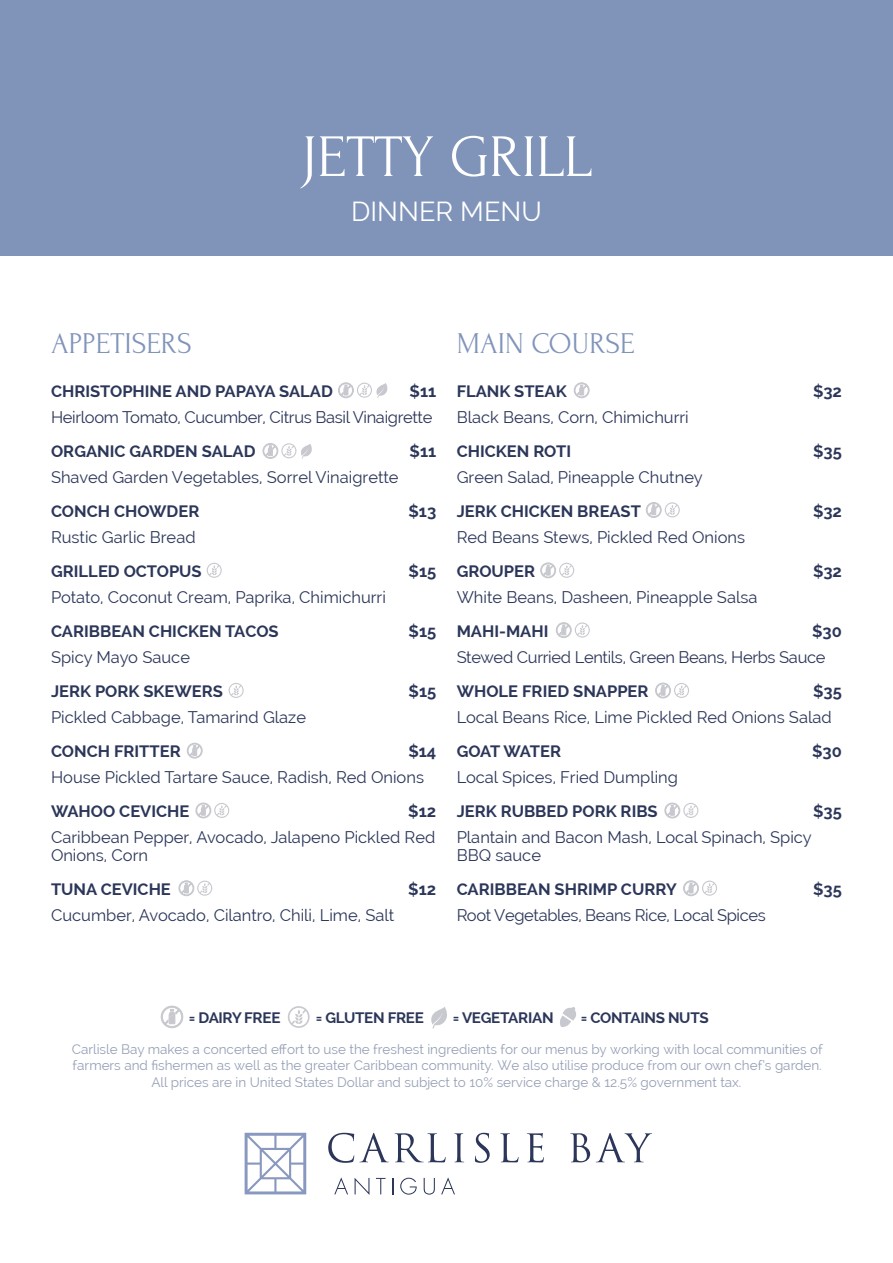
<style>
.page{position:relative;width:893px;height:1263px;background:#fff}
.page>*{position:absolute;margin:0;border:0;box-sizing:border-box;transform-origin:0 0}
.t1{font:60px "Forum";color:#fff}
.Column_Header{font:30px "Forum";color:#8094ba}
.t2{font:27px "Raleway";color:#fff}
.DESCRIPTOR{font:16.5px/18px "Raleway";color:#2b3659}
.DISH_TITLE{font:700 16.5px "Raleway";color:#2b3659}
.DESCRIPTOR-2{font:16.5px "Raleway";letter-spacing:-.02em;color:#2b3659}
.DISH_TITLE-2{font:700 16.5px "Raleway";letter-spacing:-.025em;color:#2b3659}
.t3{font:700 15.15px "Raleway";letter-spacing:-.02em;color:#2b3659}
.t4{font:13.5px/16.2px "Raleway";color:#96a0b5;text-align:center}
</style>
<div class="page">
<div style="left:0;top:0;width:893px;height:255px;background:#8094ba"></div>
<svg style="left:245px;top:1133px;width:61px;height:61px"></svg>
<svg style="left:328px;top:1133px;width:61px;height:30px"></svg>
<svg style="left:395px;top:1133px;width:51px;height:29px"></svg>
<svg style="left:454px;top:1133px;width:10px;height:29px"></svg>
<svg style="left:475px;top:1133px;width:15px;height:30px"></svg>
<svg style="left:500px;top:1133px;width:18px;height:29px"></svg>
<svg style="left:527px;top:1133px;width:17px;height:29px"></svg>
<svg style="left:570px;top:1133px;width:20px;height:29px"></svg>
<svg style="left:596px;top:1133px;width:56px;height:29px"></svg>
<svg style="left:334px;top:1177px;width:14px;height:17px"></svg>
<svg style="left:355px;top:1178px;width:14px;height:17px"></svg>
<svg style="left:376px;top:1178px;width:10px;height:16px"></svg>
<svg style="left:392px;top:1178px;width:1px;height:16px"></svg>
<svg style="left:400px;top:1178px;width:17px;height:16px"></svg>
<svg style="left:424px;top:1178px;width:11px;height:16px"></svg>
<svg style="left:441px;top:1177px;width:14px;height:17px"></svg>
<svg style="left:574px;top:382px;width:15px;height:16px"></svg>
<svg style="left:187px;top:743px;width:15px;height:15px"></svg>
<svg style="left:207px;top:563px;width:15px;height:15px"></svg>
<svg style="left:229px;top:683px;width:15px;height:15px"></svg>
<svg style="left:196px;top:803px;width:33px;height:15px"></svg>
<svg style="left:179px;top:880px;width:33px;height:16px"></svg>
<svg style="left:646px;top:502px;width:34px;height:16px"></svg>
<svg style="left:540px;top:563px;width:34px;height:15px"></svg>
<svg style="left:556px;top:622px;width:34px;height:16px"></svg>
<svg style="left:655px;top:683px;width:34px;height:15px"></svg>
<svg style="left:665px;top:803px;width:33px;height:15px"></svg>
<svg style="left:683px;top:880px;width:34px;height:16px"></svg>
<svg style="left:338px;top:382px;width:50px;height:16px"></svg>
<svg style="left:263px;top:443px;width:49px;height:16px"></svg>
<svg style="left:161px;top:1006px;width:22px;height:22px"></svg>
<svg style="left:288px;top:1006px;width:22px;height:22px"></svg>
<svg style="left:431px;top:1007px;width:16px;height:22px"></svg>
<svg style="left:560px;top:1007px;width:16px;height:20px"></svg>
<p class="t1" style="left:301px;top:125px;width:293px">JETTY GRILL</p>
<p class="t2" style="left:351px;top:196px;width:192px">DINNER MENU</p>
<p class="Column_Header" style="left:51px;top:327px;width:142px">APPETISERS</p>
<p class="Column_Header" style="left:457px;top:327px;width:180px">MAIN COURSE</p>
<p class="DISH_TITLE" style="left:51px;top:381px;width:283px">CHRISTOPHINE AND PAPAYA SALAD</p>
<p class="DISH_TITLE" style="left:410px;top:381px;width:28px">$11</p>
<p class="DESCRIPTOR-2" style="left:51px;top:408px;width:383px">Heirloom Tomato, Cucumber, Citrus Basil Vinaigrette</p>
<p class="DISH_TITLE" style="left:51px;top:441px;width:206px">ORGANIC GARDEN SALAD</p>
<p class="DISH_TITLE" style="left:410px;top:441px;width:28px">$11</p>
<p class="DESCRIPTOR" style="left:51px;top:468px;width:349px">Shaved Garden Vegetables, Sorrel Vinaigrette</p>
<p class="DISH_TITLE" style="left:51px;top:501px;width:150px">CONCH CHOWDER</p>
<p class="DISH_TITLE" style="left:408px;top:501px;width:29px">$13</p>
<p class="DESCRIPTOR" style="left:51px;top:528px;width:146px">Rustic Garlic Bread</p>
<p class="DISH_TITLE" style="left:51px;top:561px;width:152px">GRILLED OCTOPUS</p>
<p class="DISH_TITLE" style="left:409px;top:561px;width:29px">$15</p>
<p class="DESCRIPTOR" style="left:51px;top:588px;width:336px">Potato, Coconut Cream, Paprika, Chimichurri</p>
<p class="DISH_TITLE" style="left:51px;top:621px;width:229px">CARIBBEAN CHICKEN TACOS</p>
<p class="DISH_TITLE" style="left:409px;top:621px;width:29px">$15</p>
<p class="DESCRIPTOR" style="left:51px;top:648px;width:140px">Spicy Mayo Sauce</p>
<p class="DISH_TITLE" style="left:51px;top:681px;width:174px">JERK PORK SKEWERS</p>
<p class="DISH_TITLE" style="left:409px;top:681px;width:29px">$15</p>
<p class="DESCRIPTOR" style="left:51px;top:708px;width:256px">Pickled Cabbage, Tamarind Glaze</p>
<p class="DISH_TITLE" style="left:51px;top:741px;width:131px">CONCH FRITTER</p>
<p class="DISH_TITLE" style="left:408px;top:741px;width:29px">$14</p>
<p class="DESCRIPTOR" style="left:51px;top:768px;width:374px">House Pickled Tartare Sauce, Radish, Red Onions</p>
<p class="DISH_TITLE" style="left:51px;top:801px;width:140px">WAHOO CEVICHE</p>
<p class="DISH_TITLE" style="left:408px;top:801px;width:29px">$12</p>
<p class="DESCRIPTOR" style="left:51px;top:828px;width:386px">Caribbean Pepper, Avocado, Jalapeno Pickled Red<br>Onions, Corn</p>
<p class="DISH_TITLE" style="left:51px;top:879px;width:121px">TUNA CEVICHE</p>
<p class="DISH_TITLE" style="left:408px;top:879px;width:29px">$12</p>
<p class="DESCRIPTOR" style="left:51px;top:906px;width:345px">Cucumber, Avocado, Cilantro, Chili, Lime, Salt</p>
<p class="DISH_TITLE" style="left:457px;top:381px;width:112px">FLANK STEAK</p>
<p class="DISH_TITLE" style="left:813px;top:381px;width:30px">$32</p>
<p class="DESCRIPTOR" style="left:457px;top:408px;width:234px">Black Beans, Corn, Chimichurri</p>
<p class="DISH_TITLE" style="left:457px;top:441px;width:116px">CHICKEN ROTI</p>
<p class="DISH_TITLE" style="left:813px;top:441px;width:30px">$35</p>
<p class="DESCRIPTOR" style="left:457px;top:468px;width:247px">Green Salad, Pineapple Chutney</p>
<p class="DISH_TITLE" style="left:457px;top:501px;width:186px">JERK CHICKEN BREAST</p>
<p class="DISH_TITLE" style="left:813px;top:501px;width:30px">$32</p>
<p class="DESCRIPTOR" style="left:457px;top:528px;width:290px">Red Beans Stews, Pickled Red Onions</p>
<p class="DISH_TITLE" style="left:457px;top:561px;width:80px">GROUPER</p>
<p class="DISH_TITLE" style="left:813px;top:561px;width:30px">$32</p>
<p class="DESCRIPTOR" style="left:457px;top:588px;width:302px">White Beans, Dasheen, Pineapple Salsa</p>
<p class="DISH_TITLE" style="left:457px;top:621px;width:93px">MAHI-MAHI</p>
<p class="DISH_TITLE" style="left:812px;top:621px;width:31px">$30</p>
<p class="DESCRIPTOR-2" style="left:457px;top:648px;width:370px">Stewed Curried Lentils, Green Beans, Herbs Sauce</p>
<p class="DISH_TITLE" style="left:457px;top:681px;width:193px">WHOLE FRIED SNAPPER</p>
<p class="DISH_TITLE" style="left:813px;top:681px;width:30px">$35</p>
<p class="DESCRIPTOR" style="left:457px;top:708px;width:377px">Local Beans Rice, Lime Pickled Red Onions Salad</p>
<p class="DISH_TITLE-2" style="left:457px;top:741px;width:106px">GOAT WATER</p>
<p class="DISH_TITLE" style="left:812px;top:741px;width:31px">$30</p>
<p class="DESCRIPTOR" style="left:457px;top:768px;width:223px">Local Spices, Fried Dumpling</p>
<p class="DISH_TITLE" style="left:457px;top:801px;width:203px">JERK RUBBED PORK RIBS</p>
<p class="DISH_TITLE" style="left:813px;top:801px;width:30px">$35</p>
<p class="DESCRIPTOR" style="left:457px;top:828px;width:357px">Plantain and Bacon Mash, Local Spinach, Spicy<br>BBQ sauce</p>
<p class="DISH_TITLE" style="left:457px;top:879px;width:221px">CARIBBEAN SHRIMP CURRY</p>
<p class="DISH_TITLE" style="left:813px;top:879px;width:30px">$35</p>
<p class="DESCRIPTOR-2" style="left:457px;top:906px;width:311px">Root Vegetables, Beans Rice, Local Spices</p>
<p class="t3" style="left:189px;top:1009px;width:93px">= DAIRY FREE</p>
<p class="t3" style="left:316px;top:1009px;width:110px">= GLUTEN FREE</p>
<p class="t3" style="left:453px;top:1009px;width:102px">= VEGETARIAN</p>
<p class="t3" style="left:581px;top:1009px;width:129px">= CONTAINS NUTS</p>
<p class="t4" style="left:72px;top:1041px;width:753px">Carlisle Bay makes a concerted effort to use the freshest ingredients for our menus by working with local communities of farmers and fishermen as well as the greater Caribbean community. We also utilise produce from our own chef’s garden.<br>All prices are in United States Dollar and subject to 10% service charge &amp; 12.5% government tax.</p>
</div>
